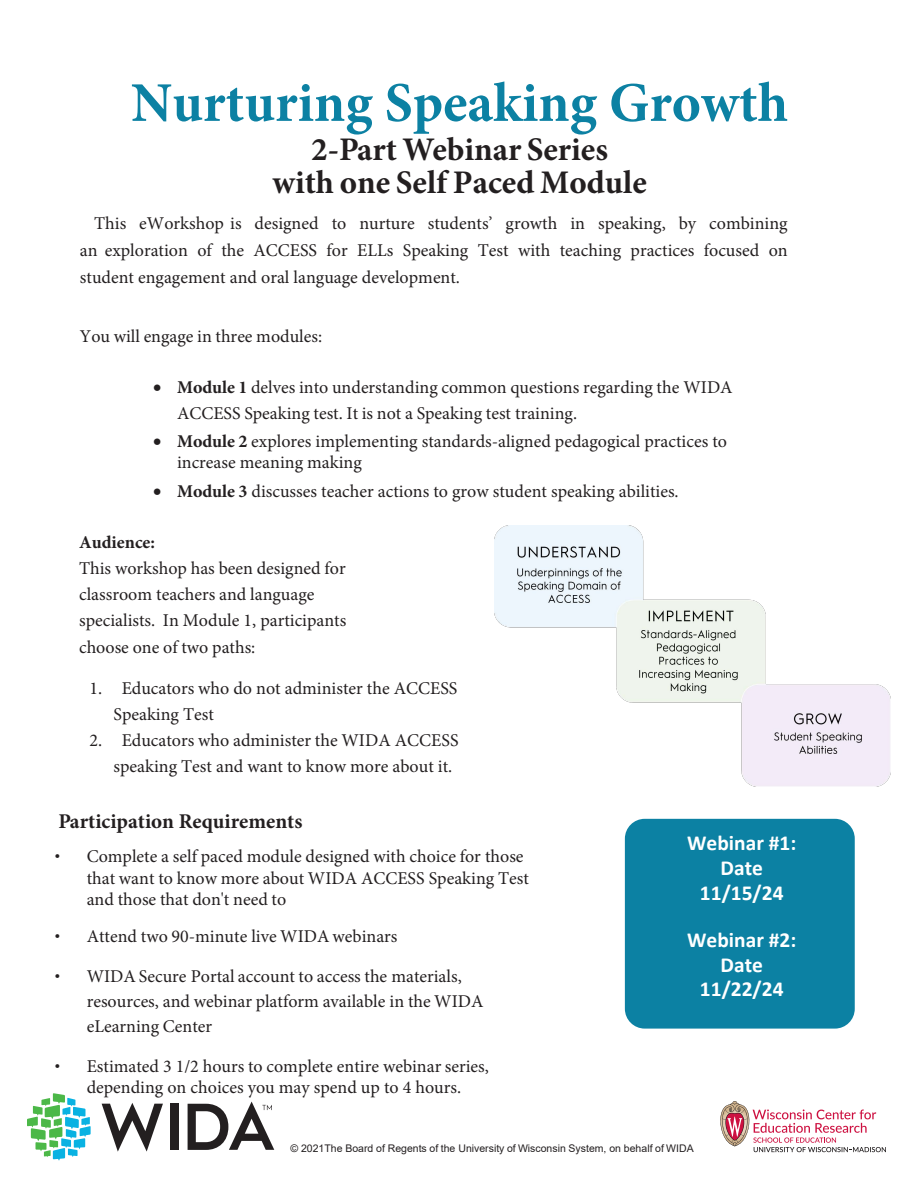
<style>
.page{position:relative;width:918px;height:1188px;background:#fff}
.page>*{position:absolute;margin:0;border:0;box-sizing:border-box;transform-origin:0 0}
.Body_text{font:700 56.1px "Minion Pro";color:#0c81a3}
.Body_text-2{font:700 33px/33.5px "Minion Pro";color:#231f20;text-align:center}
.Green_banner-Headlin{font:700 21.45px/24.8px "Calibri";color:#fff;text-align:center}
.Body_text-3{font:700 21px "Minion Pro";color:#231f20}
.Body_text-bullet{font:18px/26.1px "Minion Pro";color:#231f20}
.Body_text-4{font:18px/27.3px "Minion Pro";color:#231f20}
.Copyright_line{font:10.5px "Arial";color:#231f20}
.s1{font-weight:700}
.s2{font-family:"Hurme Geometric Sans 2";font-size:23.4px}
</style>
<div class="page">
<svg style="left:27px;top:1093px;width:64px;height:68px"></svg>
<svg style="left:102px;top:1103px;width:61px;height:49px"></svg>
<div style="left:170px;top:1104px;width:8px;height:46px;background:#231f20"></div>
<svg style="left:188px;top:1102px;width:86px;height:48px"></svg>
<svg style="left:720px;top:1101px;width:166px;height:51px"></svg>
<div style="left:625px;top:819px;width:230px;height:210px;background:#0c81a3;border-radius:20px"></div>
<img style="left:494px;top:526px;width:396px;height:260px">
<p class="Body_text" style="left:131px;top:63px;width:659px">Nurturing Speaking Growth</p>
<p class="Body_text-2" style="left:272px;top:132px;width:376px">2-Part Webinar Series<br>with one Self Paced Module</p>
<p class="Body_text-4" style="left:80px;top:209px;width:709px;text-align:justify;text-indent:14px">This eWorkshop is designed to nurture students’ growth in speaking, by combining an exploration of the ACCESS for ELLs Speaking Test with teaching practices focused on student engagement and oral language development.</p>
<p class="Body_text-4" style="left:80px;top:323px;width:244px">You will engage in three modules:</p>
<p class="Body_text-4" style="left:177px;top:374px;width:557px;line-height:26.8px;text-indent:-24px">• <span class="s1">Module 1</span> delves into understanding common questions regarding the WIDA<br>ACCESS Speaking test. It is not a Speaking test training.</p>
<p class="Body_text-4" style="left:177px;top:431px;width:552px;line-height:21px;text-indent:-24px">• <span class="s1">Module 2</span> explores implementing standards-aligned pedagogical practices to increase meaning making</p>
<p class="Body_text-4" style="left:153px;top:477px;width:527px">• <span class="s1">Module 3</span> discusses teacher actions to grow student speaking abilities.</p>
<p class="Body_text-bullet" style="left:79px;top:529px;width:269px"><span class="s1">Audience:<br></span>This workshop has been designed for classroom teachers and language specialists. In Module 1, participants choose one of two paths:</p>
<p class="Body_text-bullet" style="left:114px;top:675px;width:345px;text-indent:-24px">1. Educators who do not administer the ACCESS<br>Speaking Test</p>
<p class="Body_text-bullet" style="left:114px;top:727px;width:347px;text-indent:-24px">2. Educators who administer the WIDA ACCESS speaking Test and want to know more about it.</p>
<p class="Body_text-3" style="left:58px;top:807px;width:245px">Participation Requirements</p>
<p class="Body_text-bullet" style="left:87px;top:846px;width:444px;line-height:21.6px;text-indent:-32px"><span class="s2">•</span> Complete a self paced module designed with choice for those that want to know more about WIDA ACCESS Speaking Test and those that don't need to</p>
<p class="Body_text-bullet" style="left:54px;top:923px;width:345px"><span class="s2">•</span> Attend two 90-minute live WIDA webinars</p>
<p class="Body_text-bullet" style="left:87px;top:964px;width:398px;line-height:25.2px;text-indent:-32px"><span class="s2">•</span> WIDA Secure Portal account to access the materials, resources, and webinar platform available in the WIDA eLearning Center</p>
<p class="Body_text-bullet" style="left:54px;top:1055px;width:436px;line-height:21.6px;text-align:center"><span class="s2">•</span> Estimated 3 1/2 hours to complete entire webinar series, depending on choices you may spend up to 4 hours.</p>
<p class="Green_banner-Headlin" style="left:687px;top:831px;width:111px">Webinar #1:<br>Date<br>11/15/24</p>
<p class="Green_banner-Headlin" style="left:687px;top:927px;width:111px">Webinar #2:<br>Date<br>11/22/24</p>
<p class="Copyright_line" style="left:291px;top:1141px;width:405px">© 2021The Board of Regents of the University of Wisconsin System, on behalf of WIDA</p>
</div>
